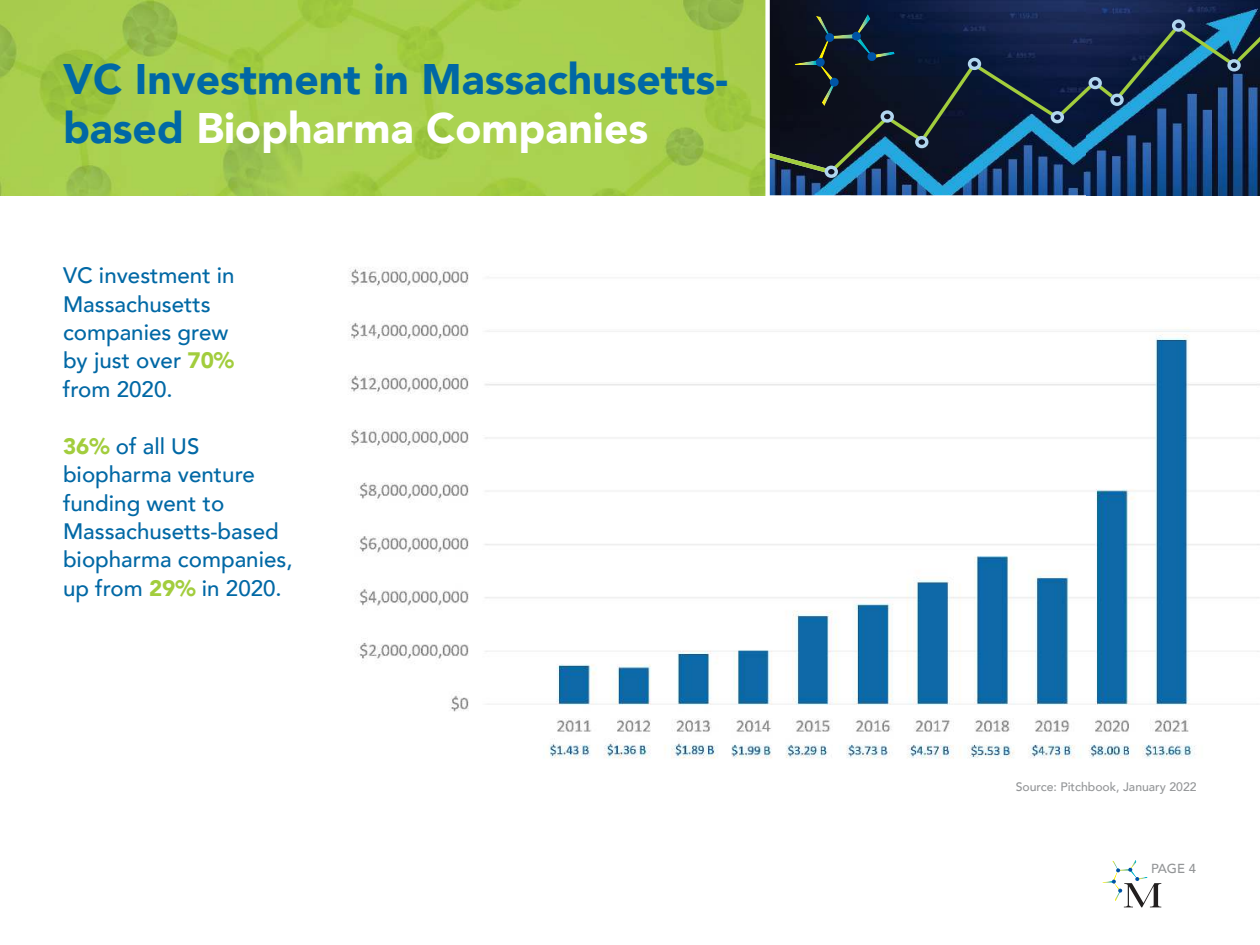
<style>
.page{position:relative;width:1260px;height:945px;background:#fff}
.page>*{position:absolute;margin:0;border:0;box-sizing:border-box;transform-origin:0 0}
.t1{font:900 42.7px/49px "Avenir";color:#0068a5}
.t2{font:500 22.4px/28.3px "Avenir";color:#0068a5}
.t3{font:500 12.95px "Avenir";color:#939597}
.t4{font:500 12.25px "Avenir";color:#939597}
.s1{color:#fff}
.s2{font-weight:900;color:#a2cd3d}
</style>
<div class="page">
<img style="left:770px;top:0;width:490px;height:195px">
<div style="left:825px;top:166px;width:13px;height:12px;border:3px solid #b1d6ef;border-radius:50%"></div>
<div style="left:1172px;top:19px;width:13px;height:13px;border:3px solid #b1d6ef;border-radius:50%"></div>
<img style="left:816px;top:16px;width:14px;height:9px">
<img style="left:857px;top:14px;width:14px;height:11px">
<svg style="left:770px;top:25px;width:490px;height:148px;background:#16304c"></svg>
<img style="left:0;top:0;width:765px;height:195px">
<img style="left:349px;top:267px;width:911px;height:492px">
<svg style="left:1102px;top:860px;width:60px;height:48px"></svg>
<h1 class="t1" style="left:63px;top:58px;width:667px">VC Investment in Massachusetts&shy;based <span class="s1">Biopharma Companies</span></h1>
<p class="t2" style="left:63px;top:263px;width:173px">VC investment in<br>Massachusetts companies grew by just over <span class="s2">70% </span>from 2020.</p>
<p class="t2" style="left:63px;top:434px;width:231px"><span class="s2">36%</span> of all US biopharma venture funding went to<br>Massachusetts-based biopharma companies, up from <span class="s2">29%</span> in 2020.</p>
<p class="t4" style="left:1016px;top:781px;width:182px">Source: Pitchbook, January 2022</p>
<p class="t3" style="left:1151px;top:863px;width:46px">PAge 4</p>
</div>
